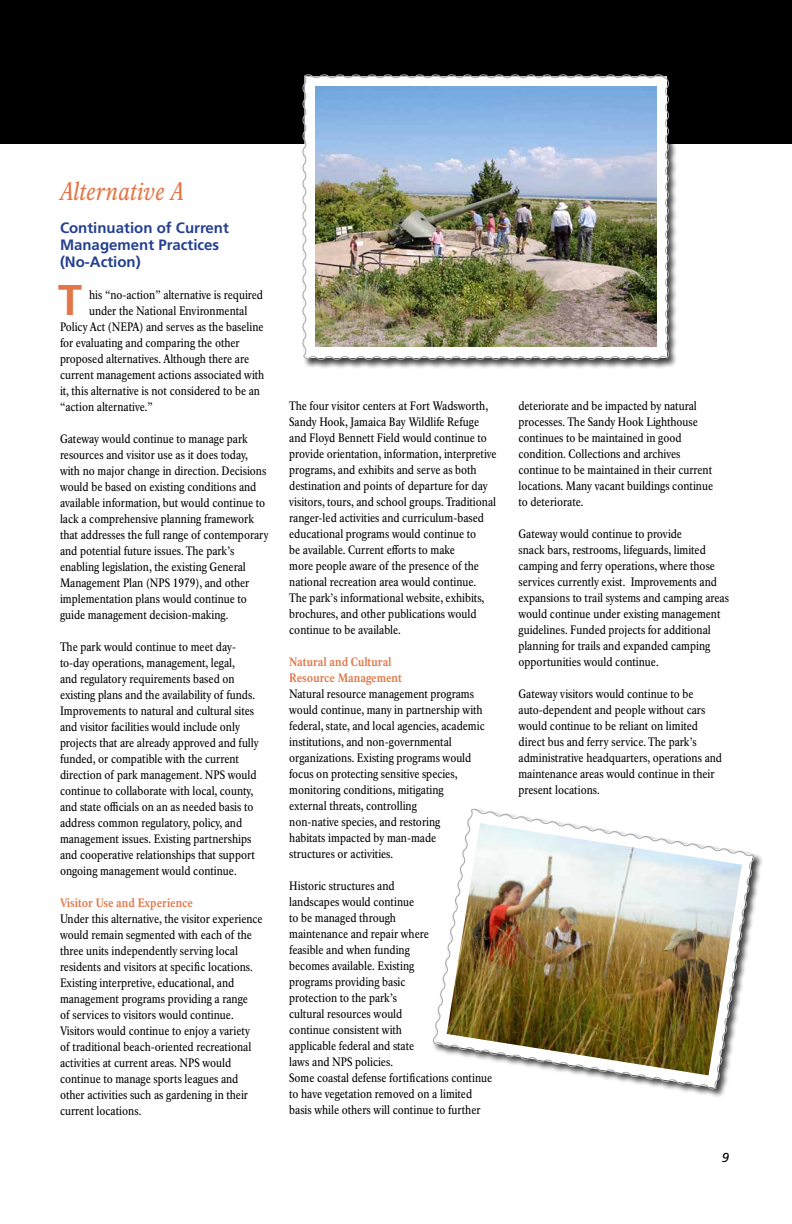
<style>
.page{position:relative;width:792px;height:1224px;background:#fff}
.page>*{position:absolute;margin:0;border:0;box-sizing:border-box;transform-origin:0 0}
.t1{font:700 43px "Frutiger LT Std";color:#e27648}
.t2{font:italic 25px "NPS Rawlinson OT Cond";color:#e27648}
.t3{font:700 15px/17px "Frutiger LT Std";color:#25408f}
.t4{font:italic 13px "Frutiger LT Std";color:#000}
.t5{font:12px/16px "NPS Rawlinson OT Cond";color:#000}
.t6{font:700 12px/16px "NPS Rawlinson OT Cond";color:#e27648}
</style>
<div class="page">
<div style="left:0;top:0;width:792px;height:144px;background:#000"></div>
<div style="left:301px;top:73px;width:377px;height:296px;background:#000;opacity:.75"></div>
<svg style="left:301px;top:73px;width:370px;height:288px"></svg>
<img style="left:315px;top:87px;width:342px;height:260px">
<div style="left:432px;top:808px;width:332px;height:291px;background:#000;opacity:.75"></div>
<svg style="left:432px;top:808px;width:324px;height:283px"></svg>
<img style="left:447px;top:823px;width:295px;height:252px">
<h2 class="t2" style="left:60px;top:177px;width:126px">Alternative A</h2>
<p class="t3" style="left:60px;top:219px;width:170px">Continuation of Current<br>Management Practices (No-Action)</p>
<p class="t5" style="left:89px;top:287px;width:176px">his “no-action” alternative is required</p>
<p class="t5" style="left:89px;top:303px;width:160px">under the National Environmental</p>
<p class="t5" style="left:60px;top:319px;width:205px">Policy Act (NEPA) and serves as the baseline</p>
<p class="t5" style="left:60px;top:335px;width:181px">for evaluating and comparing the other</p>
<p class="t5" style="left:60px;top:351px;width:191px">proposed alternatives. Although there are</p>
<p class="t5" style="left:60px;top:367px;width:206px">current management actions associated with</p>
<p class="t5" style="left:60px;top:383px;width:202px">it, this alternative is not considered to be an</p>
<p class="t5" style="left:60px;top:399px;width:94px">“action alternative.”</p>
<p class="t5" style="left:60px;top:431px;width:210px">Gateway would continue to manage park resources and visitor use as it does today, with no major change in direction. Decisions would be based on existing conditions and available information, but would continue to lack a comprehensive planning framework that addresses the full range of contemporary and potential future issues. The park’s enabling legislation, the existing General Management Plan (NPS 1979), and other implementation plans would continue to guide management decision-making.</p>
<p class="t5" style="left:60px;top:639px;width:200px">The park would continue to meet day&shy;to-day operations, management, legal,<br>and regulatory requirements based on existing plans and the availability of funds.<br>Improvements to natural and cultural sites and visitor facilities would include only projects that are already approved and fully funded, or compatible with the current direction of park management. NPS would continue to collaborate with local, county, and state officials on an as needed basis to address common regulatory, policy, and management issues. Existing partnerships and cooperative relationships that support ongoing management would continue.</p>
<p class="t6" style="left:60px;top:895px;width:135px">Visitor Use and Experience</p>
<p class="t5" style="left:60px;top:911px;width:204px">Under this alternative, the visitor experience would remain segmented with each of the three units independently serving local residents and visitors at specific locations.<br>Existing interpretive, educational, and management programs providing a range<br>of services to visitors would continue.<br>Visitors would continue to enjoy a variety<br>of traditional beach-oriented recreational activities at current areas. NPS would continue to manage sports leagues and other activities such as gardening in their current locations.</p>
<h1 class="t1" style="left:58px;top:275px;width:25px">T</h1>
<p class="t5" style="left:289px;top:398px;width:209px">The four visitor centers at Fort Wadsworth, Sandy Hook, Jamaica Bay Wildlife Refuge and Floyd Bennett Field would continue to provide orientation, information, interpretive programs, and exhibits and serve as both destination and points of departure for day visitors, tours, and school groups. Traditional ranger-led activities and curriculum-based educational programs would continue to<br>be available. Current efforts to make<br>more people aware of the presence of the national recreation area would continue.<br>The park’s informational website, exhibits, brochures, and other publications would continue to be available.</p>
<p class="t6" style="left:289px;top:654px;width:114px">Natural and Cultural<br>Resource Management</p>
<p class="t5" style="left:289px;top:686px;width:197px">Natural resource management programs would continue, many in partnership with federal, state, and local agencies, academic institutions, and non-governmental organizations. Existing programs would focus on protecting sensitive species, monitoring conditions, mitigating<br>external threats, controlling<br>non-native species, and restoring<br>habitats impacted by man-made structures or activities.</p>
<p class="t5" style="left:289px;top:878px;width:205px">Historic structures and<br>landscapes would continue<br>to be managed through<br>maintenance and repair where<br>feasible and when funding<br>becomes available. Existing<br>programs providing basic<br>protection to the park’s<br>cultural resources would<br>continue consistent with<br>applicable federal and state<br>laws and NPS policies.<br>Some coastal defense fortifications continue to have vegetation removed on a limited basis while others will continue to further</p>
<p class="t5" style="left:518px;top:398px;width:196px">deteriorate and be impacted by natural processes. The Sandy Hook Lighthouse continues to be maintained in good condition. Collections and archives continue to be maintained in their current locations. Many vacant buildings continue to deteriorate.</p>
<p class="t5" style="left:518px;top:526px;width:212px">Gateway would continue to provide<br>snack bars, restrooms, lifeguards, limited camping and ferry operations, where those services currently exist. Improvements and expansions to trail systems and camping areas would continue under existing management guidelines. Funded projects for additional planning for trails and expanded camping opportunities would continue.</p>
<p class="t5" style="left:518px;top:686px;width:205px">Gateway visitors would continue to be auto-dependent and people without cars would continue to be reliant on limited direct bus and ferry service. The park’s administrative headquarters, operations and maintenance areas would continue in their present locations.</p>
<p class="t4" style="left:722px;top:1150px;width:9px">9</p>
</div>
